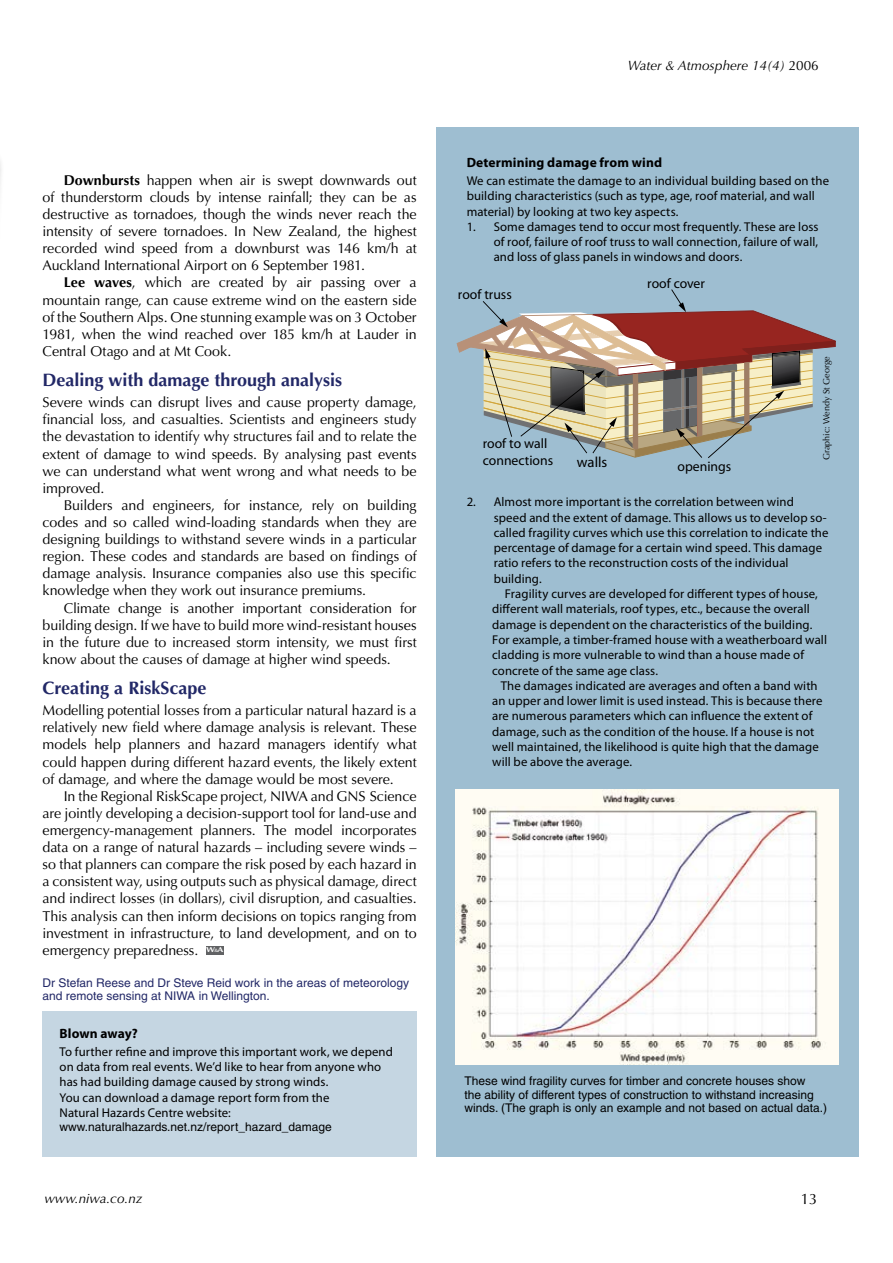
<style>
.page{position:relative;width:893px;height:1263px;background:#fff}
.page>*{position:absolute;margin:0;border:0;box-sizing:border-box;transform-origin:0 0}
.t1{font:700 18px "Optima LT Std";color:#222867}
.t2{font:15px "Optima LT Std";color:#000}
.t3{font:14.7px "Myriad";color:#000}
.t4{font:14.25px/17.1px "Optima LT Std";letter-spacing:-.005em;color:#000;text-align:justify}
.t5{font:13.8px/16.5px "Myriad";color:#000}
.t6{font:italic 13.5px "Optima LT Std";color:#000}
.t7{font:700 13.5px "Myriad Pro";letter-spacing:.01em;color:#000}
.t8{font:12.75px/15.3px "Myriad Pro";letter-spacing:.005em;color:#000}
.t9{font:12px/13.5px "Helvetica";color:#000}
.t10{font:12px/13.5px "Helvetica";color:#222867}
.t11{font:9px "Optima";color:#000}
.s1{font-weight:700}
.s2{font-style:normal}
</style>
<div class="page">
<div style="left:206px;top:946px;width:18px;height:9px;background:#616264"></div>
<div style="left:437px;top:128px;width:422px;height:1029px;background:#9ebed1"></div>
<svg style="left:457px;top:289px;width:379px;height:169px"></svg>
<div style="left:43px;top:1011px;width:374px;height:146px;background:#c5d6e2"></div>
<img style="left:455px;top:790px;width:383px;height:274px">
<p class="t4" style="left:43px;top:172px;width:376px;text-indent:21px"><span class="s1">Downbursts</span> happen when air is swept downwards out of thunderstorm clouds by intense rainfall; they can be as destructive as tornadoes, though the winds never reach the intensity of severe tornadoes. In New Zealand, the highest recorded wind speed from a downburst was 146 km/h at Auckland International Airport on 6 September 1981.</p>
<p class="t4" style="left:43px;top:274px;width:376px;text-indent:21px"><span class="s1">Lee waves</span>, which are created by air passing over a mountain range, can cause extreme wind on the eastern side of the Southern Alps. One stunning example was on 3 October 1981, when the wind reached over 185 km/h at Lauder in Central Otago and at Mt Cook.</p>
<p class="t1" style="left:43px;top:369px;width:301px">Dealing with damage through analysis</p>
<p class="t4" style="left:43px;top:394px;width:376px">Severe winds can disrupt lives and cause property damage, financial loss, and casualties. Scientists and engineers study the devastation to identify why structures fail and to relate the extent of damage to wind speeds. By analysing past events we can understand what went wrong and what needs to be improved.</p>
<p class="t4" style="left:43px;top:497px;width:376px;text-indent:21px">Builders and engineers, for instance, rely on building codes and so called wind-loading standards when they are designing buildings to withstand severe winds in a particular region. These codes and standards are based on findings of damage analysis. Insurance companies also use this specific knowledge when they work out insurance premiums.</p>
<p class="t4" style="left:43px;top:599px;width:376px;text-indent:21px">Climate change is another important consideration for building design. If we have to build more wind-resistant houses in the future due to increased storm intensity, we must first know about the causes of damage at higher wind speeds.</p>
<p class="t1" style="left:43px;top:677px;width:165px">Creating a RiskScape</p>
<p class="t4" style="left:43px;top:702px;width:376px">Modelling potential losses from a particular natural hazard is a relatively new field where damage analysis is relevant. These models help planners and hazard managers identify what could happen during different hazard events, the likely extent of damage, and where the damage would be most severe.</p>
<p class="t4" style="left:43px;top:788px;width:376px;text-indent:21px">In the Regional RiskScape project, NIWA and GNS Science are jointly developing a decision-support tool for land-use and emergency-management planners. The model incorporates data on a range of natural hazards – including severe winds – so that planners can compare the risk posed by each hazard in a consistent way, using outputs such as physical damage, direct and indirect losses (in dollars), civil disruption, and casualties.<br>This analysis can then inform decisions on topics ranging from investment in infrastructure, to land development, and on to emergency preparedness. <sup>W</sup><sup>&amp;</sup><sup>A</sup></p>
<p class="t10" style="left:43px;top:975px;width:368px">Dr Stefan Reese and Dr Steve Reid work in the areas of meteorology and remote sensing at NIWA in Wellington.</p>
<p class="t7" style="left:60px;top:1026px;width:80px">Blown away?</p>
<p class="t8" style="left:60px;top:1044px;width:335px">To further refine and improve this important work, we depend on data from real events. We’d like to hear from anyone who has had building damage caused by strong winds.<br>You can download a damage report form from the<br>Natural Hazards Centre website:</p>
<p class="t9" style="left:60px;top:1119px;width:274px">www.naturalhazards.net.nz/report_hazard_damage</p>
<p class="t6" style="left:628px;top:58px;width:193px">Water &amp; Atmosphere 14(4) <span class="s2">2006</span></p>
<p class="t7" style="left:467px;top:155px;width:197px">Determining damage from wind</p>
<p class="t8" style="left:467px;top:173px;width:364px">We can estimate the damage to an individual building based on the building characteristics (such as type, age, roof material, and wall material) by looking at two key aspects.</p>
<p class="t8" style="left:494px;top:219px;width:326px;text-align:justify">Some damages tend to occur most frequently. These are loss of roof, failure of roof truss to wall connection, failure of wall, and loss of glass panels in windows and doors.</p>
<p class="t8" style="left:467px;top:219px;width:11px">1.</p>
<p class="t5" style="left:458px;top:287px;width:55px">roof truss</p>
<p class="t5" style="left:647px;top:275px;width:59px">roof cover</p>
<p class="t5" style="left:483px;top:436px;width:72px">roof to wall connections</p>
<p class="t3" style="left:577px;top:454px;width:32px">walls</p>
<p class="t5" style="left:677px;top:458px;width:55px">openings</p>
<p class="t11" style="left:821px;top:460px;width:106px;rotate:-90deg">Graphic: Wendy St George</p>
<p class="t8" style="left:467px;top:495px;width:11px">2.</p>
<p class="t8" style="left:494px;top:495px;width:336px">Almost more important is the correlation between wind speed and the extent of damage. This allows us to develop so&shy;called fragility curves which use this correlation to indicate the percentage of damage for a certain wind speed. This damage ratio refers to the reconstruction costs of the individual building.</p>
<p class="t8" style="left:492px;top:586px;width:336px;text-indent:13px">Fragility curves are developed for different types of house, different wall materials, roof types, etc., because the overall damage is dependent on the characteristics of the building.<br>For example, a timber-framed house with a weatherboard wall cladding is more vulnerable to wind than a house made of concrete of the same age class.</p>
<p class="t8" style="left:492px;top:678px;width:332px;text-indent:9px">The damages indicated are averages and often a band with an upper and lower limit is used instead. This is because there are numerous parameters which can influence the extent of damage, such as the condition of the house. If a house is not well maintained, the likelihood is quite high that the damage will be above the average.</p>
<p class="t9" style="left:465px;top:1074px;width:364px">These wind fragility curves for timber and concrete houses show<br>the ability of different types of construction to withstand increasing winds. (The graph is only an example and not based on actual data.)</p>
<p class="t6" style="left:44px;top:1190px;width:100px">www.niwa.co.nz</p>
<p class="t2" style="left:801px;top:1190px;width:18px">13</p>
</div>
